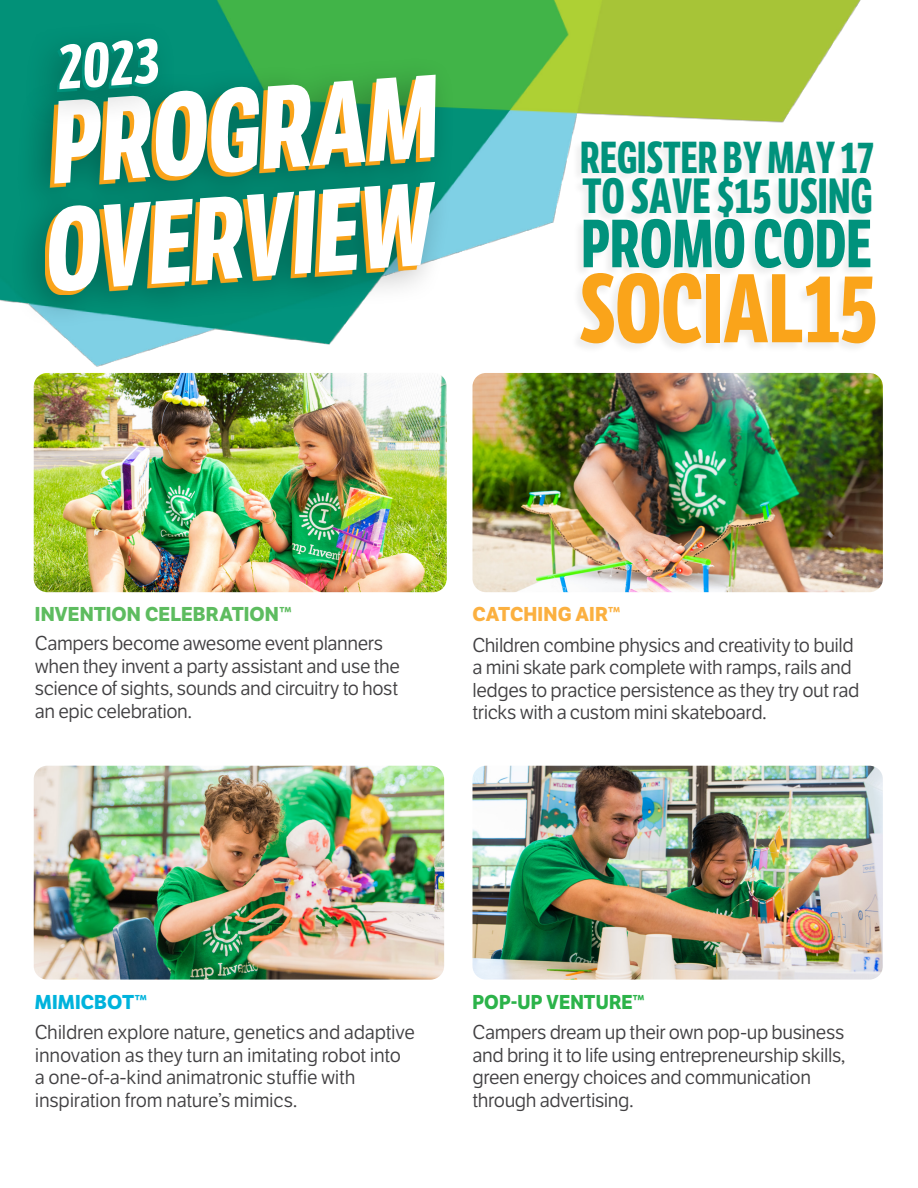
<style>
.page{position:relative;width:918px;height:1188px;background:#fff}
.page>*{position:absolute;margin:0;border:0;box-sizing:border-box;transform-origin:0 0}
.t1{font:700 114px/106.9px "LFT Etica Compressed";color:#fff}
.t2{font:700 94.5px "LFT Etica Compressed";color:#faa41a}
.t3{font:700 66px "LFT Etica Compressed";color:#00927c}
.t4{font:700 62.7px "LFT Etica Compressed";color:#fff}
.t5{font:700 48px "LFT Etica Compressed";letter-spacing:.005em;color:#00927c}
.t6{font:700 43.5px "LFT Etica Compressed";color:#00927c}
.t7{font:19.5px/22.5px "LFT Etica";letter-spacing:-.02em;color:#414042}
.t8{font:700 19.5px "LFT Etica";letter-spacing:.005em;color:#5dbc5f}
.t9{font:700 19.5px "LFT Etica";letter-spacing:.005em;color:#2cb34a;scale:.96 1}
.t10{font:700 19.5px "LFT Etica";letter-spacing:.01em;color:#fbb040}
.t11{font:700 19.5px "LFT Etica";letter-spacing:.01em;color:#00b3dc}
</style>
<div class="page">
<img style="left:0;top:0;width:861px;height:417px">
<img style="left:34px;top:373px;width:413px;height:219px">
<img style="left:34px;top:766px;width:410px;height:214px">
<img style="left:472px;top:373px;width:411px;height:219px">
<img style="left:472px;top:766px;width:411px;height:214px">
<div style="left:10px;top:55px;width:446px;height:274px;background:#000;opacity:.36"></div>
<svg style="left:45px;top:78px;width:387px;height:217px;background:#829342"></svg>
<div style="left:570px;top:140px;width:306px;height:214px;background:#f8f8f8"></div>
<div style="left:22px;top:19px;width:155px;height:109px;background:#000;opacity:.36"></div>
<svg style="left:57px;top:41px;width:98px;height:51px;background:#008872"></svg>
<h3 class="t4" style="left:53px;top:30px;width:103px;rotate:-4deg">2023</h3>
<h1 class="t1" style="left:31px;top:94px;width:403px;rotate:-4deg">PROGRAM<br>OVERVIEW</h1>
<h3 class="t6" style="left:580px;top:131px;width:295px">REGISTER BY MAY 17</h3>
<h3 class="t5" style="left:583px;top:168px;width:292px">TO SAVE $15 USING</h3>
<h3 class="t3" style="left:581px;top:205px;width:292px">PROMO CODE</h3>
<h2 class="t2" style="left:579px;top:253px;width:300px">SOCIAL15</h2>
<p class="t8" style="left:35px;top:602px;width:258px">INVENTION CELEBRATION™</p>
<p class="t7" style="left:35px;top:633px;width:367px">Campers become awesome event planners when they invent a party assistant and use the science of sights, sounds and circuitry to host an epic celebration.</p>
<p class="t10" style="left:472px;top:602px;width:150px">CATCHING AIR™</p>
<p class="t7" style="left:472px;top:634px;width:388px">Children combine physics and creativity to build a mini skate park complete with ramps, rails and ledges to practice persistence as they try out rad tricks with a custom mini skateboard.</p>
<p class="t11" style="left:35px;top:990px;width:114px">MIMICBOT™</p>
<p class="t7" style="left:35px;top:1022px;width:382px">Children explore nature, genetics and adaptive innovation as they turn an imitating robot into a one-of-a-kind animatronic stuffie with inspiration from nature’s mimics.</p>
<p class="t9" style="left:472px;top:990px;width:181px">POP-UP VENTURE™</p>
<p class="t7" style="left:472px;top:1021px;width:375px">Campers dream up their own pop-up business and bring it to life using entrepreneurship skills, green energy choices and communication through advertising.</p>
</div>
